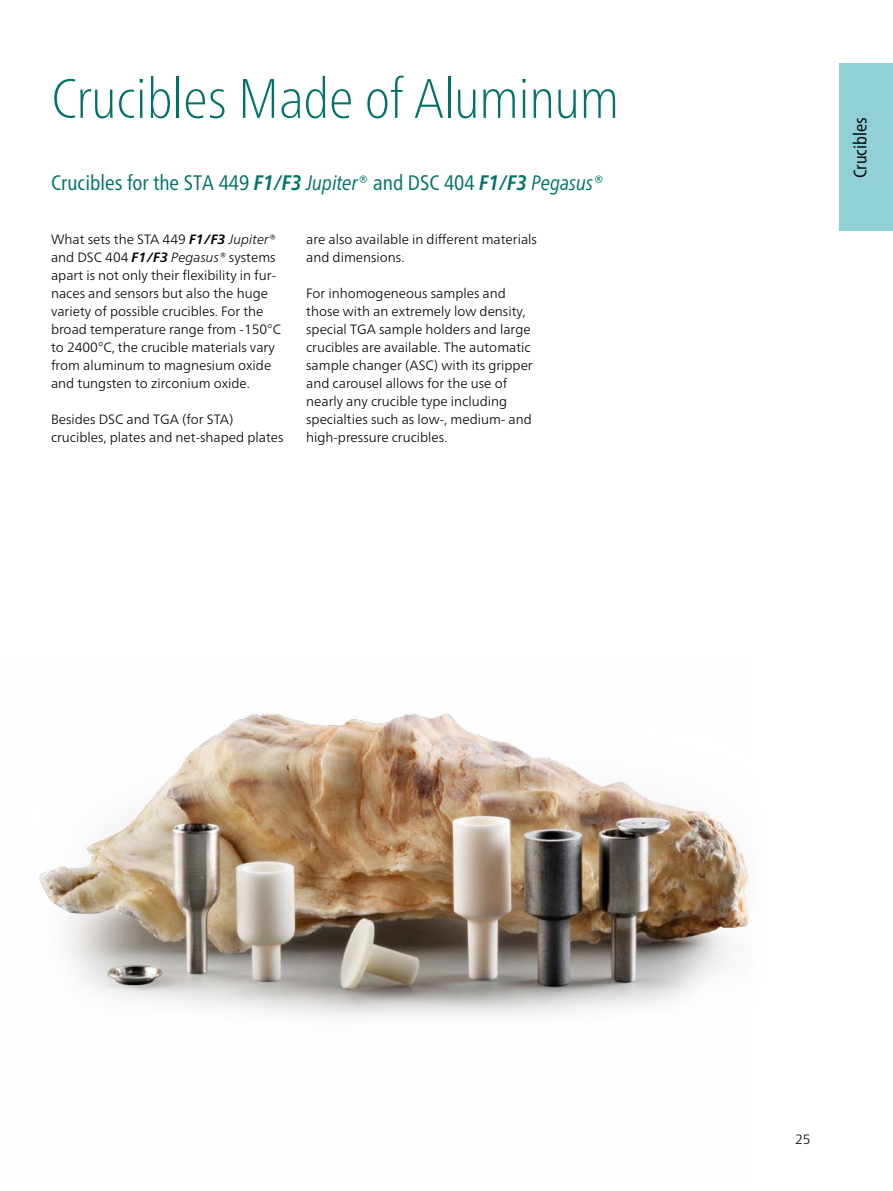
<style>
.page{position:relative;width:893px;height:1191px;background:#fff}
.page>*{position:absolute;margin:0;border:0;box-sizing:border-box;transform-origin:0 0}
.Headline_Titel_n{font:100 condensed 55.5px "Frutiger Neue LTW1 G";color:#007268}
.Subhead_1_grün_n{font:condensed 21px "Frutiger Neue LTW1 G";color:#007268}
.Subhead_1_schwarz_n{font:condensed 18px "Frutiger Neue LTW1 G";color:#000}
.Fließtext_en_n{font:300 13.5px/18px "Frutiger Neue LTW1 G";color:#000}
.s1{font-weight:700;font-style:italic}
.s2{font-style:italic}
</style>
<div class="page">
<img style="left:39px;top:713px;width:710px;height:305px">
<div style="left:839px;top:64px;width:54px;height:167px;background:#90d0d6"></div>
<p class="Headline_Titel_n" style="left:51px;top:58px;width:569px">Crucibles Made of Aluminum</p>
<p class="Subhead_1_grün_n" style="left:51px;top:167px;width:554px">Crucibles for the STA 449 <span class="s1">F1/F3</span> <span class="s2">Jupiter®</span> and DSC 404 <span class="s1">F1/F3</span> <span class="s2">Pegasus®</span></p>
<p class="Fließtext_en_n" style="left:51px;top:230px;width:227px;text-align:justify">What sets the STA 449 <span class="s1">F1/F3</span> <span class="s2">Jupiter® </span>and DSC 404 <span class="s1">F1/F3</span> <span class="s2">Pegasus®</span> systems apart is not only their flexibility in fur-</p>
<p class="Fließtext_en_n" style="left:51px;top:284px;width:231px">naces and sensors but also the huge variety of possible crucibles. For the broad temperature range from -150°C to 2400°C, the crucible materials vary from aluminum to magnesium oxide and tungsten to zirconium oxide.</p>
<p class="Fließtext_en_n" style="left:51px;top:410px;width:234px">Besides DSC and TGA (for STA) crucibles, plates and net-shaped plates</p>
<p class="Fließtext_en_n" style="left:306px;top:230px;width:232px">are also available in different materials and dimensions.</p>
<p class="Fließtext_en_n" style="left:306px;top:284px;width:228px">For inhomogeneous samples and those with an extremely low density, special TGA sample holders and large crucibles are available. The automatic sample changer (ASC) with its gripper and carousel allows for the use of nearly any crucible type including</p>
<p class="Fließtext_en_n" style="left:306px;top:410px;width:227px">specialties such as low-, medium- and</p>
<p class="Fließtext_en_n" style="left:306px;top:428px;width:143px">high-pressure crucibles.</p>
<p class="Subhead_1_schwarz_n" style="left:847px;top:178px;width:63px;rotate:-90deg">Crucibles</p>
<p class="Fließtext_en_n" style="left:795px;top:1130px;width:17px">25</p>
</div>
